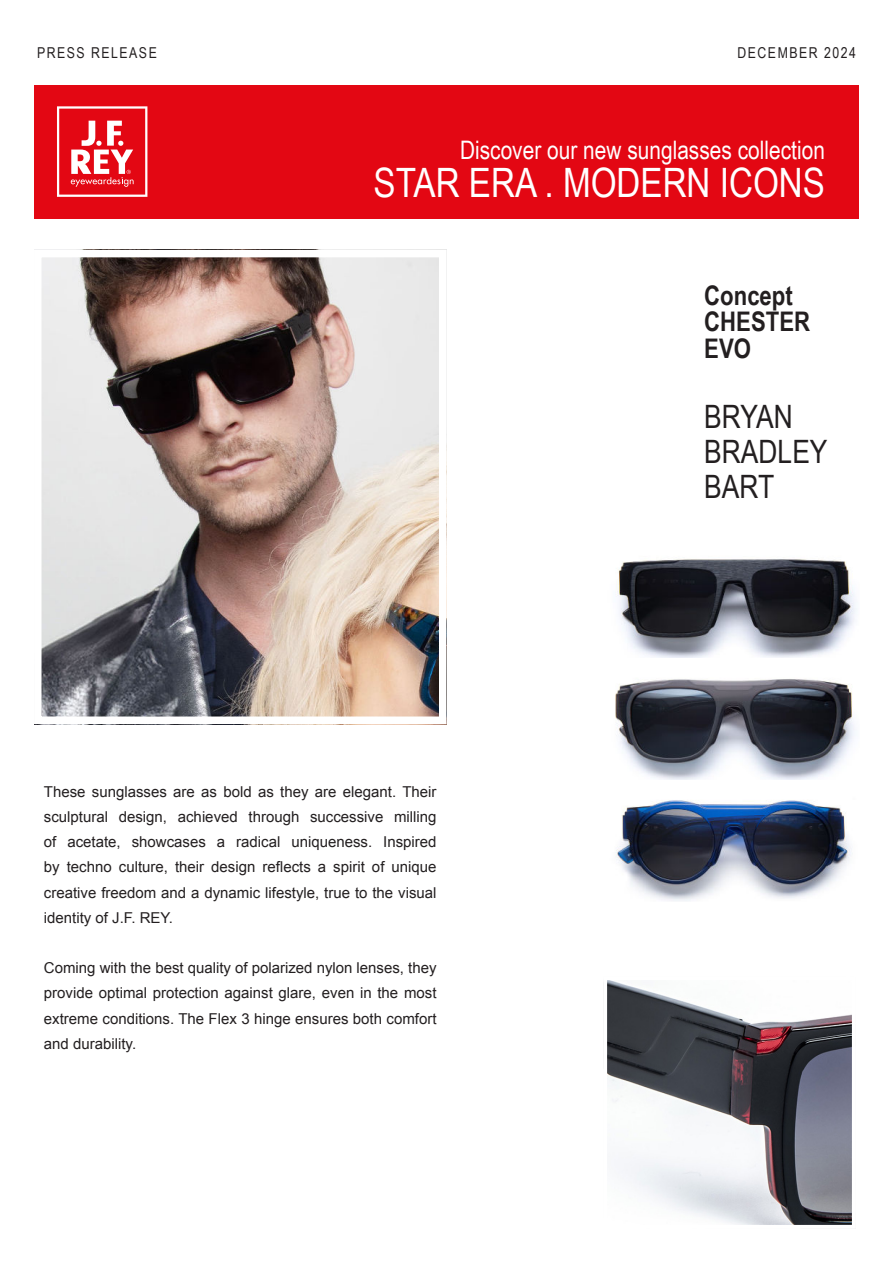
<style>
.page{position:relative;width:893px;height:1263px;background:#fff}
.page>*{position:absolute;margin:0;border:0;box-sizing:border-box;transform-origin:0 0}
.t1{font:40.5px "Arial Narrow";color:#fff}
.t2{font:32.25px/35px "Arial Narrow";color:#231f20}
.t3{font:700 27px/26.2px "Arial Narrow";color:#231f20}
.t4{font:25.5px "Arial Narrow";color:#fff}
.t5{font:15px/25.2px "Arial";color:#231f20;text-align:justify}
.t6{font:15px "Arial Narrow";letter-spacing:.1em;color:#231f20}
</style>
<div class="page">
<img style="left:43px;top:259px;width:394px;height:456px">
<div style="left:34px;top:250px;width:412px;height:474px;border:8px solid #fff"></div>
<img style="left:608px;top:981px;width:243px;height:243px">
<img style="left:617px;top:559px;width:240px;height:98px">
<img style="left:615px;top:679px;width:240px;height:100px">
<img style="left:615px;top:800px;width:236px;height:101px">
<div style="left:34px;top:85px;width:825px;height:133px;background:#e30713"></div>
<svg style="left:57px;top:106px;width:90px;height:91px"></svg>
<p class="t6" style="left:37px;top:47px;width:121px">PRESS RELEASE</p>
<p class="t6" style="left:737px;top:47px;width:120px">DECEMBER 2024</p>
<h3 class="t4" style="left:460px;top:141px;width:366px">Discover our new sunglasses collection</h3>
<h1 class="t1" style="left:373px;top:167px;width:453px">STAR ERA . MODERN ICONS</h1>
<h3 class="t3" style="left:704px;top:285px;width:107px">Concept<br>CHESTER<br>EVO</h3>
<h2 class="t2" style="left:704px;top:402px;width:125px">BRYAN<br>BRADLEY<br>BART</h2>
<p class="t5" style="left:44px;top:780px;width:394px">These sunglasses are as bold as they are elegant. Their sculptural design, achieved through successive milling of acetate, showcases a radical uniqueness. Inspired by techno culture, their design reflects a spirit of unique creative freedom and a dynamic lifestyle, true to the visual identity of J.F. REY.</p>
<p class="t5" style="left:44px;top:957px;width:394px">Coming with the best quality of polarized nylon lenses, they provide optimal protection against glare, even in the most extreme conditions. The Flex 3 hinge ensures both comfort and durability.</p>
</div>
